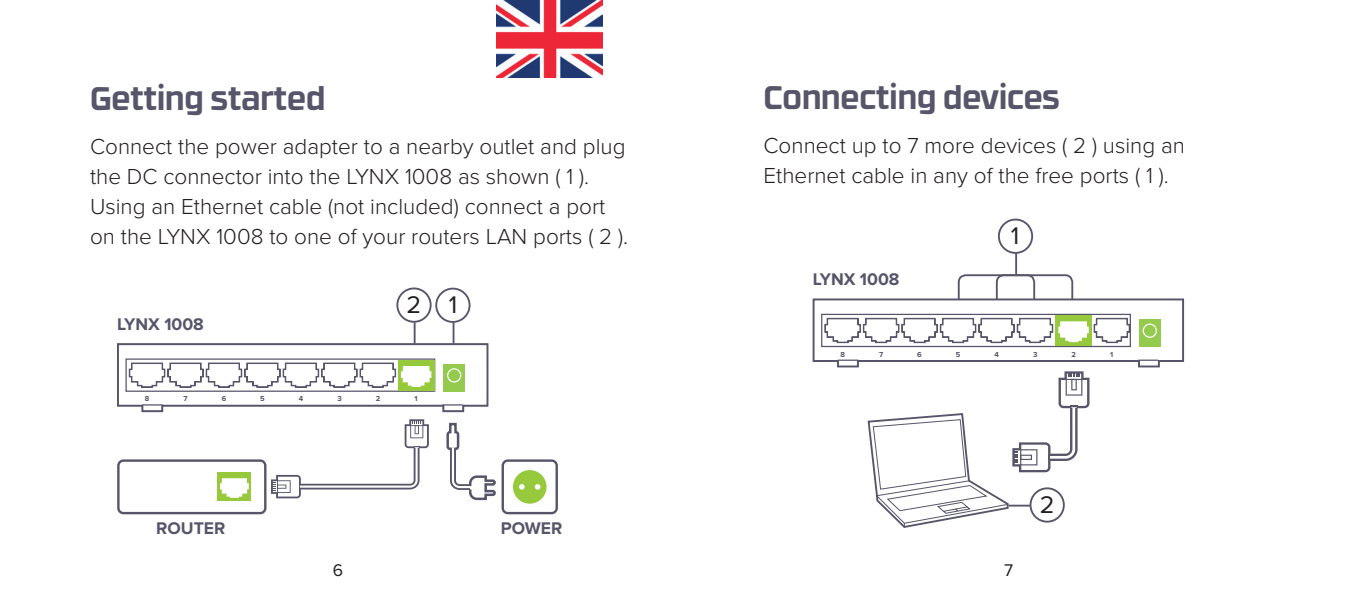
<style>
.page{position:relative;width:1347px;height:603px;background:#fff}
.page>*{position:absolute;margin:0;border:0;box-sizing:border-box;transform-origin:0 0}
.t1{font:700 32.5px "RB No 3.1";color:#575569;scale:.95 1}
.t2{font:25px "Proxima Nova";color:#231f20}
.t3{font:300 22.5px/30px "Proxima Nova";color:#231f20}
.t4{font:700 17.5px "Proxima Nova";color:#575569}
.t5{font:17.5px "Proxima Nova";color:#231f20}
.t6{font:700 7.5px "Proxima Nova";color:#575569}
</style>
<div class="page">
<div style="left:435px;top:287px;width:35px;height:36px;border:2px solid #575569;border-radius:50%"></div>
<div style="left:396px;top:287px;width:35px;height:35px;border:2px solid #575569;border-radius:50%"></div>
<hr style="left:1015px;top:253px;width:2px;height:21px;background:#575569">
<div style="left:998px;top:218px;width:35px;height:36px;border:2px solid #575569;border-radius:50%"></div>
<svg style="left:117px;top:419px;width:312px;height:95px"></svg>
<svg style="left:446px;top:422px;width:112px;height:92px"></svg>
<img style="left:496px;top:0;width:106px;height:77px">
<svg style="left:117px;top:322px;width:371px;height:90px"></svg>
<svg style="left:812px;top:273px;width:372px;height:255px"></svg>
<h1 class="t1" style="left:90px;top:72px;width:249px">Getting started</h1>
<p class="t3" style="left:90px;top:131px;width:539px">Connect the power adapter to a nearby outlet and plug the DC connector into the LYNX 1008 as shown ( 1 ).<br>Using an Ethernet cable (not included) connect a port on the LYNX 1008 to one of your routers LAN ports ( 2 ).</p>
<p class="t4" style="left:117px;top:313px;width:88px">LYNX 1008</p>
<p class="t2" style="left:406px;top:290px;width:52px">2 1</p>
<p class="t6" style="left:145px;top:394px;width:6px">8</p>
<p class="t6" style="left:183px;top:394px;width:6px">7</p>
<p class="t6" style="left:222px;top:394px;width:6px">6</p>
<p class="t6" style="left:260px;top:394px;width:6px">5</p>
<p class="t6" style="left:299px;top:394px;width:6px">4</p>
<p class="t6" style="left:337px;top:394px;width:6px">3</p>
<p class="t6" style="left:376px;top:394px;width:6px">2</p>
<p class="t6" style="left:414px;top:394px;width:5px">1</p>
<p class="t4" style="left:156px;top:518px;width:71px">ROUTER</p>
<p class="t4" style="left:501px;top:518px;width:63px">POWER</p>
<p class="t5" style="left:333px;top:560px;width:12px">6</p>
<h1 class="t1" style="left:763px;top:72px;width:313px">Connecting devices</h1>
<p class="t3" style="left:763px;top:131px;width:423px">Connect up to 7 more devices ( 2 ) using an<br>Ethernet cable in any of the free ports ( 1 ).</p>
<p class="t4" style="left:812px;top:269px;width:88px">LYNX 1008</p>
<p class="t2" style="left:1010px;top:221px;width:10px">1</p>
<p class="t6" style="left:840px;top:349px;width:6px">8</p>
<p class="t6" style="left:879px;top:349px;width:6px">7</p>
<p class="t6" style="left:917px;top:349px;width:6px">6</p>
<p class="t6" style="left:956px;top:349px;width:6px">5</p>
<p class="t6" style="left:994px;top:349px;width:6px">4</p>
<p class="t6" style="left:1033px;top:349px;width:6px">3</p>
<p class="t6" style="left:1071px;top:349px;width:6px">2</p>
<p class="t6" style="left:1110px;top:349px;width:5px">1</p>
<p class="t5" style="left:1004px;top:560px;width:11px">7</p>
<p class="t2" style="left:1039px;top:489px;width:16px">2</p>
</div>
